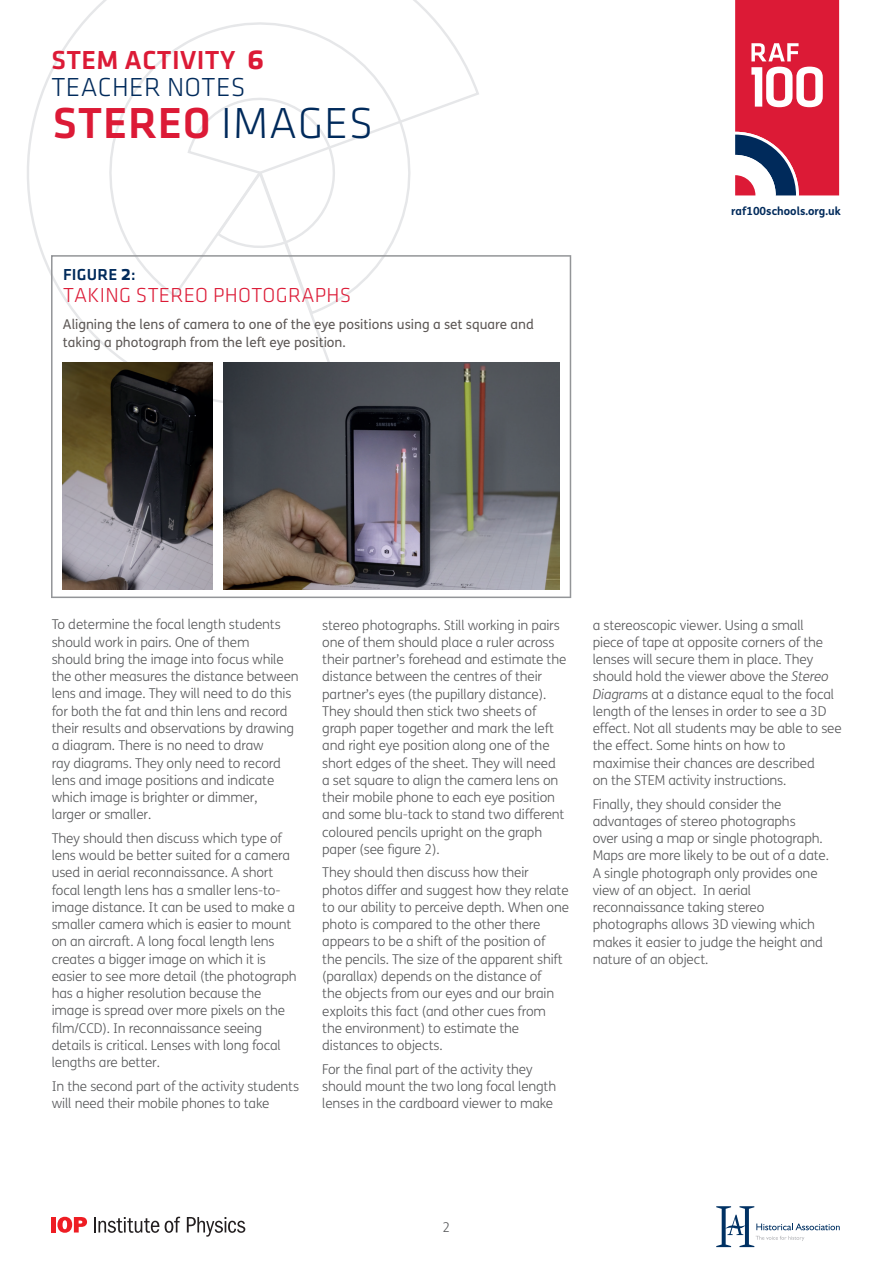
<style>
.page{position:relative;width:893px;height:1263px;background:#fff}
.page>*{position:absolute;margin:0;border:0;box-sizing:border-box;transform-origin:0 0}
.t1{font:45px "Klavika Med Caps SC";letter-spacing:.015em;color:#dc1a36}
.t2{font:27px "Klavika Med Caps SC";letter-spacing:.015em;color:#dc1a36}
.t3{font:27px "Klavika Light Caps SC";letter-spacing:.015em;color:#002a5b}
.t4{font:21px "Klavika Light Caps SC";letter-spacing:.015em;color:#dc1a36}
.t5{font:16.5px "Klavika Med Caps SC";letter-spacing:.015em;color:#002a5b}
.t6{font:300 13.5px/17.2px "FS Me";letter-spacing:-.01em;color:#57585a}
.t7{font:13.5px/18px "FS Me";color:#5d5856}
.t8{font:700 11.25px "FS Me";color:#002a5b}
.s1{font-size:35.25px}
.s2{font-family:"Klavika Light Caps SC";color:#002a5b}
.s3{font-size:21px}
.s4{font-style:italic}
</style>
<div class="page">
<svg style="left:27px;top:0;width:452px;height:275px"></svg>
<div style="left:732px;top:0;width:110px;height:198px;background:linear-gradient(to right,#fff,#fff)"></div>
<svg style="left:735px;top:0;width:104px;height:195px"></svg>
<div style="left:51px;top:1217px;width:5px;height:15px;background:#ee1d23"></div>
<svg style="left:57px;top:1217px;width:30px;height:16px"></svg>
<svg style="left:94px;top:1217px;width:65px;height:16px"></svg>
<svg style="left:165px;top:1217px;width:15px;height:16px"></svg>
<svg style="left:187px;top:1217px;width:58px;height:19px"></svg>
<svg style="left:716px;top:1206px;width:124px;height:41px"></svg>
<svg style="left:51px;top:255px;width:520px;height:343px"></svg>
<img style="left:223px;top:363px;width:336px;height:227px">
<img style="left:63px;top:363px;width:150px;height:227px">
<h2 class="t2" style="left:51px;top:46px;width:215px">STEM ACTIVITY <span class="s1">6</span></h2>
<h2 class="t3" style="left:51px;top:73px;width:196px">TEACHER NOTES</h2>
<h1 class="t1" style="left:53px;top:99px;width:322px">STEREO <span class="s2">IMAGES</span></h1>
<p class="t5" style="left:63px;top:266px;width:74px">FIGURE <span class="s3">2</span>:</p>
<h3 class="t4" style="left:63px;top:285px;width:290px">TAKING STEREO PHOTOGRAPHS</h3>
<p class="t7" style="left:63px;top:315px;width:472px">Aligning the lens of camera to one of the eye positions using a set square and taking a photograph from the left eye position.</p>
<p class="t8" style="left:731px;top:202px;width:111px">raf100schools.org.uk</p>
<p class="t6" style="left:52px;top:616px;width:249px">To determine the focal length students should work in pairs. One of them<br>should bring the image into focus while the other measures the distance between lens and image. They will need to do this for both the fat and thin lens and record their results and observations by drawing a diagram. There is no need to draw<br>ray diagrams. They only need to record lens and image positions and indicate which image is brighter or dimmer,<br>larger or smaller.</p>
<p class="t6" style="left:52px;top:829px;width:246px">They should then discuss which type of lens would be better suited for a camera used in aerial reconnaissance. A short focal length lens has a smaller lens-to&shy;image distance. It can be used to make a smaller camera which is easier to mount on an aircraft. A long focal length lens creates a bigger image on which it is easier to see more detail (the photograph has a higher resolution because the image is spread over more pixels on the film/CCD). In reconnaissance seeing details is critical. Lenses with long focal lengths are better.</p>
<p class="t6" style="left:52px;top:1077px;width:249px">In the second part of the activity students will need their mobile phones to take</p>
<p class="t6" style="left:322px;top:616px;width:246px">stereo photographs. Still working in pairs one of them should place a ruler across their partner’s forehead and estimate the distance between the centres of their partner’s eyes (the pupillary distance).<br>They should then stick two sheets of graph paper together and mark the left and right eye position along one of the short edges of the sheet. They will need a set square to align the camera lens on their mobile phone to each eye position and some blu-tack to stand two different coloured pencils upright on the graph paper (see figure 2).</p>
<p class="t6" style="left:322px;top:864px;width:248px">They should then discuss how their photos differ and suggest how they relate to our ability to perceive depth. When one photo is compared to the other there appears to be a shift of the position of<br>the pencils. The size of the apparent shift (parallax) depends on the distance of<br>the objects from our eyes and our brain exploits this fact (and other cues from the environment) to estimate the distances to objects.</p>
<p class="t6" style="left:322px;top:1060px;width:236px">For the final part of the activity they should mount the two long focal length lenses in the cardboard viewer to make</p>
<p class="t6" style="left:593px;top:616px;width:250px">a stereoscopic viewer. Using a small<br>piece of tape at opposite corners of the lenses will secure them in place. They should hold the viewer above the <span class="s4">Stereo Diagram</span>s at a distance equal to the focal length of the lenses in order to see a 3D effect. Not all students may be able to see the effect. Some hints on how to maximise their chances are described<br>on the STEM activity instructions.</p>
<p class="t6" style="left:593px;top:795px;width:238px">Finally, they should consider the advantages of stereo photographs<br>over using a map or single photograph.<br>Maps are more likely to be out of a date.<br>A single photograph only provides one view of an object. In aerial reconnaissance taking stereo photographs allows 3D viewing which makes it easier to judge the height and nature of an object.</p>
<p class="t6" style="left:443px;top:1218px;width:9px">2</p>
</div>
